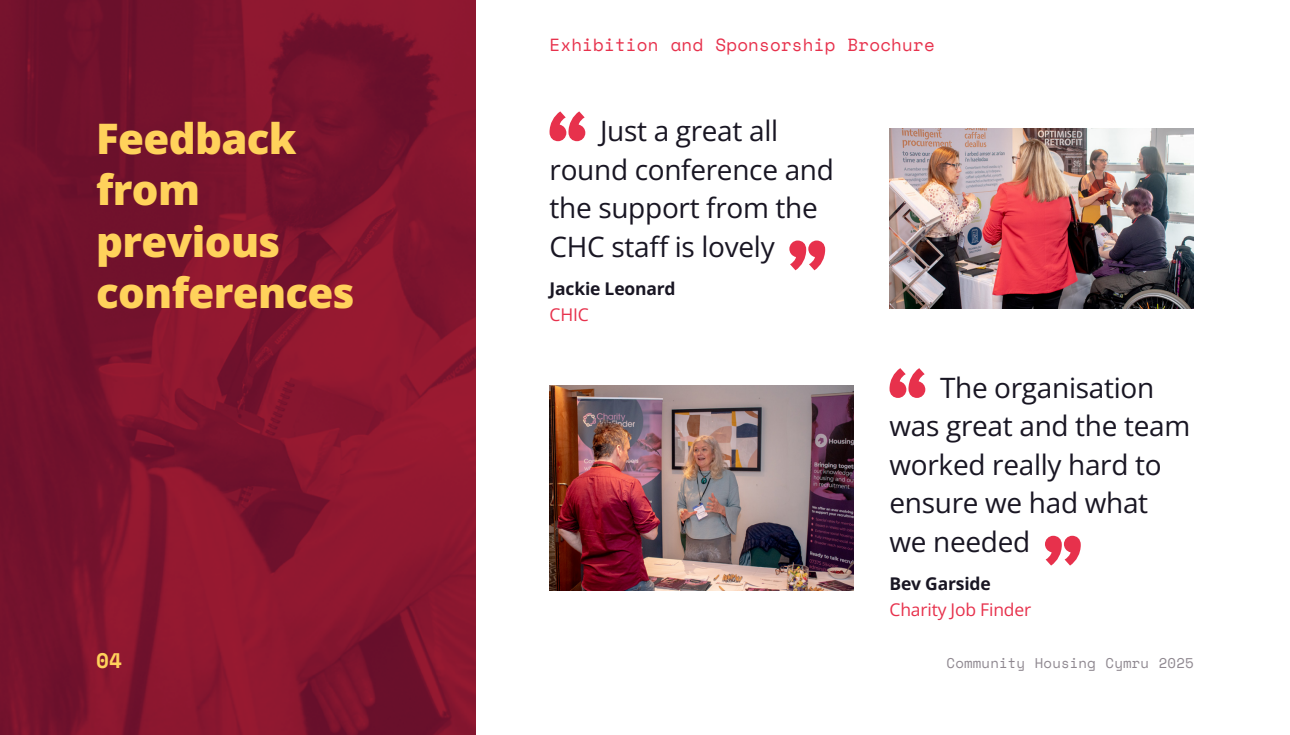
<style>
.page{position:relative;width:1290px;height:735px;background:#fff}
.page>*{position:absolute;margin:0;border:0;box-sizing:border-box;transform-origin:0 0}
.Heading_3{font:800 42px/51.3px "Open Sans";letter-spacing:-.015em;color:#ffd25b}
.Big_Pull_Quotes{font:28px/38.5px "Open Sans";letter-spacing:-.01em;color:#191623}
.t1{font:700 21px "Space Mono";color:#ffd25b}
.t2{font:17.5px "Space Mono";letter-spacing:.01em;color:#e7314c}
.Big_Pull_Quotes-2{font:700 17.5px "Open Sans";letter-spacing:-.01em;color:#191623}
.Big_Pull_Quotes-3{font:17.5px "Open Sans";letter-spacing:-.01em;color:#e7314c}
.t3{font:14px "Space Mono";letter-spacing:.01em;color:#8f8890}
</style>
<div class="page">
<img style="left:0;top:0;width:475px;height:734px">
<hr style="left:1289px;top:0;width:1px;height:734px;background:#e7314c">
<svg style="left:549px;top:111px;width:36px;height:30px"></svg>
<svg style="left:789px;top:240px;width:36px;height:30px"></svg>
<svg style="left:889px;top:368px;width:36px;height:29px"></svg>
<svg style="left:1045px;top:535px;width:36px;height:30px"></svg>
<img style="left:889px;top:128px;width:305px;height:180px">
<img style="left:549px;top:385px;width:305px;height:205px">
<p class="t2" style="left:549px;top:32px;width:387px">Exhibition and Sponsorship Brochure</p>
<p class="Heading_3" style="left:96px;top:112px;width:260px">Feedback from previous conferences</p>
<p class="Big_Pull_Quotes" style="left:549px;top:111px;width:286px;text-indent:50px">Just a great all round conference and the support from the<br>CHC staff is lovely</p>
<p class="Big_Pull_Quotes-2" style="left:549px;top:276px;width:128px">Jackie Leonard</p>
<p class="Big_Pull_Quotes-3" style="left:549px;top:302px;width:41px">CHIC</p>
<p class="Big_Pull_Quotes" style="left:889px;top:367px;width:302px;text-indent:50px">The organisation was great and the team worked really hard to ensure we had what</p>
<p class="Big_Pull_Quotes" style="left:889px;top:521px;width:142px">we needed</p>
<p class="Big_Pull_Quotes-2" style="left:889px;top:571px;width:103px">Bev Garside</p>
<p class="Big_Pull_Quotes-3" style="left:889px;top:597px;width:143px">Charity Job Finder</p>
<p class="t1" style="left:96px;top:643px;width:27px">04</p>
<p class="t3" style="left:946px;top:651px;width:249px">Community Housing Cymru 2025</p>
</div>
